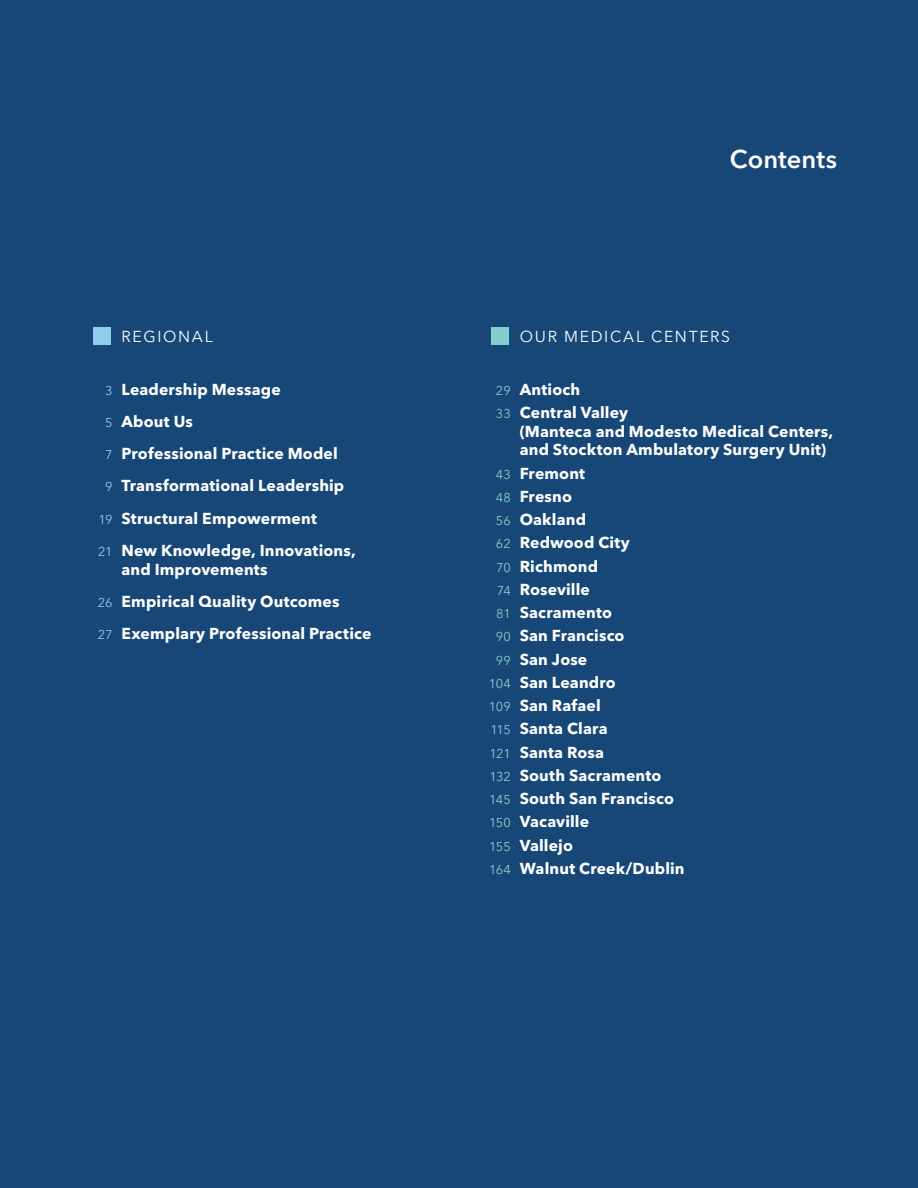
<style>
.page{position:relative;width:918px;height:1188px;background:#164777}
.page>*{position:absolute;margin:0;border:0;box-sizing:border-box;transform-origin:0 0}
.Section_Title{font:600 25.5px "Avenir Next LT Pro";color:#fff}
.TOC_Section_Title{font:700 15.75px/18.8px "Avenir Next LT Pro";letter-spacing:.01em;color:#fff}
.TOC_Section_Category{font:700 15.75px "Avenir Next LT Pro";letter-spacing:.01em;color:#fff}
.TOC_Section_Category-2{font:15.75px "Avenir Next LT Pro";letter-spacing:.105em;color:#fff}
.s1{font-weight:400;font-size:12.75px;color:#91ccef}
.s2{font-weight:400;font-size:12.75px;color:#85d0ce}
</style>
<div class="page">
<div style="left:93px;top:327px;width:18px;height:18px;background:#91ccef"></div>
<div style="left:491px;top:327px;width:18px;height:18px;background:#85d0ce"></div>
<p class="TOC_Section_Category-2" style="left:122px;top:327px;width:93px">REGIONAL</p>
<p class="TOC_Section_Title" style="left:105px;top:380px;width:177px"><span class="s1">3</span> Leadership Message</p>
<p class="TOC_Section_Title" style="left:105px;top:412px;width:89px"><span class="s1">5</span> About Us</p>
<p class="TOC_Section_Title" style="left:105px;top:444px;width:234px"><span class="s1">7</span> Professional Practice Model</p>
<p class="TOC_Section_Title" style="left:105px;top:476px;width:241px"><span class="s1">9</span> Transformational Leadership</p>
<p class="TOC_Section_Title" style="left:98px;top:509px;width:220px"><span class="s1">19</span> Structural Empowerment</p>
<p class="TOC_Section_Title" style="left:122px;top:541px;width:236px;text-indent:-23px"><span class="s1">21</span> New Knowledge, Innovations, and Improvements</p>
<p class="TOC_Section_Title" style="left:98px;top:592px;width:243px"><span class="s1">26</span> Empirical Quality Outcomes</p>
<p class="TOC_Section_Category" style="left:98px;top:624px;width:275px"><span class="s1">27</span> Exemplary Professional Practice</p>
<h1 class="Section_Title" style="left:730px;top:143px;width:109px">Contents</h1>
<p class="TOC_Section_Category-2" style="left:520px;top:327px;width:212px">OUR MEDICAL CENTERS</p>
<p class="TOC_Section_Title" style="left:496px;top:380px;width:86px"><span class="s2">29</span> Antioch</p>
<p class="TOC_Section_Title" style="left:520px;top:403px;width:315px;text-indent:-24px"><span class="s2">33</span> Central Valley<br>(Manteca and Modesto Medical Centers, and Stockton Ambulatory Surgery Unit)</p>
<p class="TOC_Section_Title" style="left:496px;top:464px;width:91px"><span class="s2">43</span> Fremont</p>
<p class="TOC_Section_Title" style="left:496px;top:487px;width:78px"><span class="s2">48</span> Fresno</p>
<p class="TOC_Section_Title" style="left:496px;top:510px;width:92px"><span class="s2">56</span> Oakland</p>
<p class="TOC_Section_Title" style="left:496px;top:533px;width:135px"><span class="s2">62</span> Redwood City</p>
<p class="TOC_Section_Title" style="left:496px;top:557px;width:103px"><span class="s2">70</span> Richmond</p>
<p class="TOC_Section_Title" style="left:497px;top:580px;width:95px"><span class="s2">74</span> Roseville</p>
<p class="TOC_Section_Title" style="left:496px;top:603px;width:117px"><span class="s2">81</span> Sacramento</p>
<p class="TOC_Section_Title" style="left:496px;top:626px;width:130px"><span class="s2">90</span> San Francisco</p>
<p class="TOC_Section_Title" style="left:496px;top:650px;width:93px"><span class="s2">99</span> San Jose</p>
<p class="TOC_Section_Title" style="left:489px;top:673px;width:128px"><span class="s2">104</span> San Leandro</p>
<p class="TOC_Section_Title" style="left:489px;top:696px;width:113px"><span class="s2">109</span> San Rafael</p>
<p class="TOC_Section_Title" style="left:490px;top:719px;width:119px"><span class="s2">115</span> Santa Clara</p>
<p class="TOC_Section_Title" style="left:490px;top:743px;width:116px"><span class="s2">121</span> Santa Rosa</p>
<p class="TOC_Section_Title" style="left:489px;top:766px;width:174px"><span class="s2">132</span> South Sacramento</p>
<p class="TOC_Section_Title" style="left:489px;top:789px;width:186px"><span class="s2">145</span> South San Francisco</p>
<p class="TOC_Section_Title" style="left:489px;top:812px;width:101px"><span class="s2">150</span> Vacaville</p>
<p class="TOC_Section_Title" style="left:489px;top:836px;width:85px"><span class="s2">155</span> Vallejo</p>
<p class="TOC_Section_Title" style="left:489px;top:859px;width:197px"><span class="s2">164</span> Walnut Creek/Dublin</p>
</div>
